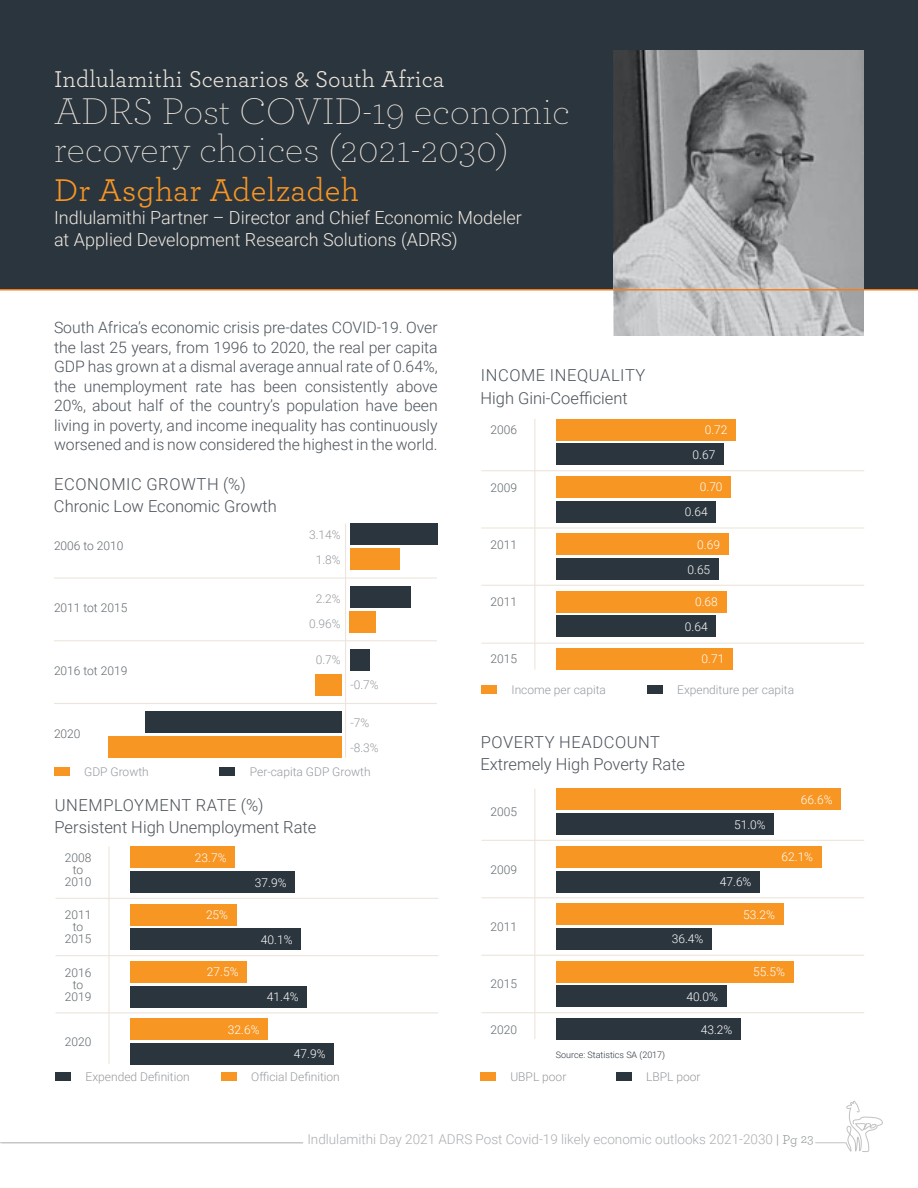
<style>
.page{position:relative;width:918px;height:1188px;background:#fff}
.page>*{position:absolute;margin:0;border:0;box-sizing:border-box;transform-origin:0 0}
.t1{font:200 39px/37.5px "Archer";letter-spacing:.01em;color:#ece5db}
.t2{font:33px "Archer";letter-spacing:.005em;color:#f89623}
.t3{font:24px "Archer";letter-spacing:.01em;color:#ece5db}
.t4{font:300 18px/22.5px "Roboto";color:#efe9e0}
.t5{font:300 16.5px/22.5px "Roboto";color:#4b535b}
.t6{font:300 16.5px/22.5px "Roboto";letter-spacing:.02em;color:#4b535b}
.t7{font:300 15.75px/19.5px "Roboto";color:#4b535b;text-align:justify}
.t8{font:300 13.5px "Roboto";color:#aaaeb2}
.t9{font:300 12px/24.9px "Roboto";color:#959a9f;text-align:center}
.t10{font:300 12px/24.9px "Roboto";color:#fff}
.t11{font:300 12px/12px "Roboto";color:#60686e;text-align:center}
.t12{font:300 9px "Roboto";color:#2b353e}
.s1{color:#959a9f}
.s2{font-family:"Archer";font-weight:400;color:#959a9f}
</style>
<div class="page">
<div style="left:0;top:0;width:918px;height:289px;background:#2b353e"></div>
<img style="left:614px;top:51px;width:250px;height:285px">
<hr style="left:0;top:289px;width:918px;height:2px;background:#f58020">
<div style="left:350px;top:523px;width:88px;height:22px;background:#2b353e"></div>
<div style="left:350px;top:548px;width:50px;height:22px;background:#f89623"></div>
<div style="left:350px;top:586px;width:61px;height:22px;background:#2b353e"></div>
<div style="left:350px;top:611px;width:26px;height:22px;background:#f89623"></div>
<div style="left:350px;top:649px;width:19px;height:21px;background:#2b353e"></div>
<div style="left:315px;top:674px;width:26px;height:21px;background:#f89623"></div>
<div style="left:108px;top:737px;width:233px;height:21px;background:#f89623"></div>
<div style="left:145px;top:712px;width:196px;height:21px;background:#2b353e"></div>
<hr style="left:54px;top:577px;width:383px;height:2px;background:#ece5db">
<hr style="left:54px;top:640px;width:383px;height:1px;background:#ece5db">
<hr style="left:54px;top:703px;width:383px;height:1px;background:#ece5db">
<div style="left:220px;top:767px;width:15px;height:9px;background:#2b353e"></div>
<div style="left:54px;top:767px;width:15px;height:9px;background:#f89623"></div>
<hr style="left:345px;top:523px;width:1px;height:235px;background:#ece5db">
<hr style="left:56px;top:1012px;width:382px;height:1px;background:#ece5db">
<hr style="left:56px;top:955px;width:382px;height:1px;background:#ece5db">
<hr style="left:56px;top:898px;width:382px;height:1px;background:#ece5db">
<hr style="left:108px;top:847px;width:2px;height:217px;background:#ece5db">
<div style="left:130px;top:847px;width:105px;height:21px;background:#f89623"></div>
<div style="left:130px;top:871px;width:165px;height:22px;background:#2b353e"></div>
<div style="left:130px;top:904px;width:107px;height:21px;background:#f89623"></div>
<div style="left:130px;top:929px;width:171px;height:21px;background:#2b353e"></div>
<div style="left:130px;top:961px;width:117px;height:22px;background:#f89623"></div>
<div style="left:130px;top:986px;width:177px;height:21px;background:#2b353e"></div>
<div style="left:130px;top:1018px;width:138px;height:22px;background:#f89623"></div>
<div style="left:130px;top:1043px;width:204px;height:22px;background:#2b353e"></div>
<div style="left:221px;top:1072px;width:15px;height:9px;background:#f89623"></div>
<div style="left:56px;top:1072px;width:15px;height:9px;background:#2b353e"></div>
<div style="left:616px;top:1072px;width:15px;height:9px;background:#2b353e"></div>
<div style="left:480px;top:1072px;width:15px;height:9px;background:#f89623"></div>
<hr style="left:481px;top:585px;width:383px;height:1px;background:#ece5db">
<hr style="left:481px;top:643px;width:383px;height:1px;background:#ece5db">
<hr style="left:481px;top:527px;width:383px;height:2px;background:#ece5db">
<hr style="left:481px;top:470px;width:383px;height:1px;background:#ece5db">
<hr style="left:534px;top:419px;width:1px;height:251px;background:#ece5db">
<div style="left:556px;top:419px;width:180px;height:21px;background:#f89623"></div>
<div style="left:556px;top:444px;width:168px;height:21px;background:#2b353e"></div>
<div style="left:556px;top:788px;width:285px;height:22px;background:#f89623"></div>
<div style="left:556px;top:813px;width:218px;height:22px;background:#2b353e"></div>
<div style="left:556px;top:846px;width:266px;height:21px;background:#f89623"></div>
<div style="left:556px;top:871px;width:204px;height:21px;background:#2b353e"></div>
<div style="left:556px;top:903px;width:227px;height:22px;background:#f89623"></div>
<div style="left:556px;top:928px;width:156px;height:22px;background:#2b353e"></div>
<div style="left:556px;top:961px;width:237px;height:21px;background:#f89623"></div>
<div style="left:556px;top:986px;width:171px;height:21px;background:#2b353e"></div>
<div style="left:556px;top:476px;width:175px;height:22px;background:#f89623"></div>
<div style="left:556px;top:501px;width:160px;height:22px;background:#2b353e"></div>
<div style="left:556px;top:533px;width:173px;height:22px;background:#f89623"></div>
<div style="left:556px;top:558px;width:163px;height:22px;background:#2b353e"></div>
<div style="left:556px;top:591px;width:170px;height:21px;background:#f89623"></div>
<div style="left:556px;top:616px;width:160px;height:21px;background:#2b353e"></div>
<div style="left:556px;top:648px;width:177px;height:22px;background:#f89623"></div>
<div style="left:647px;top:685px;width:15px;height:9px;background:#2b353e"></div>
<div style="left:481px;top:685px;width:16px;height:9px;background:#f89623"></div>
<hr style="left:481px;top:840px;width:383px;height:1px;background:#ece5db">
<hr style="left:481px;top:897px;width:383px;height:1px;background:#ece5db">
<hr style="left:481px;top:955px;width:383px;height:1px;background:#ece5db">
<hr style="left:481px;top:1012px;width:383px;height:1px;background:#ece5db">
<div style="left:556px;top:1018px;width:185px;height:22px;background:#2b353e"></div>
<hr style="left:534px;top:788px;width:1px;height:251px;background:#ece5db">
<hr style="left:0;top:1142px;width:303px;height:1px;background:#c0c2c5">
<hr style="left:816px;top:1142px;width:30px;height:1px;background:#c0c2c5">
<svg style="left:845px;top:1100px;width:37px;height:52px"></svg>
<h3 class="t3" style="left:54px;top:62px;width:392px">Indlulamithi Scenarios &amp; South Africa</h3>
<h1 class="t1" style="left:54px;top:91px;width:518px">ADRS Post COVID-19 economic recovery choices (2021-2030)</h1>
<h2 class="t2" style="left:54px;top:168px;width:307px">Dr Asghar Adelzadeh</h2>
<p class="t4" style="left:54px;top:206px;width:469px">Indlulamithi Partner – Director and Chief Economic Modeler at Applied Development Research Solutions (ADRS)</p>
<p class="t7" style="left:54px;top:317px;width:385px">South Africa’s economic crisis pre-dates COVID-19. Over the last 25 years, from 1996 to 2020, the real per capita GDP has grown at a dismal average annual rate of 0.64%, the unemployment rate has been consistently above 20%, about half of the country’s population have been living in poverty, and income inequality has continuously worsened and is now considered the highest in the world.</p>
<p class="t6" style="left:480px;top:364px;width:166px">INCOME INEQUALITY<br>High Gini-Coefficient</p>
<p class="t11" style="left:491px;top:424px;width:28px">2006</p>
<p class="t10" style="left:693px;top:417px;width:36px;text-indent:12px">0.72<br>0.67</p>
<p class="t5" style="left:54px;top:472px;width:224px">ECONOMIC GROWTH (%)<br>Chronic Low Economic Growth</p>
<p class="t11" style="left:54px;top:539px;width:71px">2006 to 2010</p>
<p class="t9" style="left:309px;top:522px;width:33px">3.14%<br>1.8%</p>
<p class="t9" style="left:309px;top:586px;width:33px">2.2%<br>0.96%</p>
<p class="t11" style="left:54px;top:602px;width:75px">2011 tot 2015</p>
<p class="t11" style="left:54px;top:664px;width:75px">2016 tot 2019</p>
<p class="t11" style="left:54px;top:727px;width:28px">2020</p>
<p class="t9" style="left:316px;top:647px;width:27px">0.7%</p>
<p class="t9" style="left:350px;top:672px;width:30px">-0.7%</p>
<p class="t9" style="left:350px;top:710px;width:30px;text-align:left">-7% -8.3%</p>
<p class="t9" style="left:84px;top:759px;width:66px">GDP Growth</p>
<p class="t9" style="left:250px;top:759px;width:122px">Per-capita GDP Growth</p>
<p class="t5" style="left:55px;top:793px;width:263px">UNEMPLOYMENT RATE (%)<br>Persistent High Unemployment Rate</p>
<p class="t10" style="left:195px;top:845px;width:33px">23.7%</p>
<p class="t10" style="left:255px;top:869px;width:33px">37.9%</p>
<p class="t11" style="left:65px;top:851px;width:28px">2008 to<br>2010</p>
<p class="t11" style="left:65px;top:909px;width:28px">2011 to<br>2015</p>
<p class="t10" style="left:206px;top:902px;width:24px">25%</p>
<p class="t10" style="left:261px;top:927px;width:33px">40.1%</p>
<p class="t11" style="left:65px;top:966px;width:28px">2016 to<br>2019</p>
<p class="t10" style="left:207px;top:959px;width:33px">27.5%</p>
<p class="t10" style="left:267px;top:984px;width:33px">41.4%</p>
<p class="t11" style="left:65px;top:1035px;width:28px">2020</p>
<p class="t10" style="left:228px;top:1016px;width:33px">32.6%</p>
<p class="t10" style="left:294px;top:1041px;width:33px">47.9%</p>
<p class="t11" style="left:491px;top:481px;width:28px">2009</p>
<p class="t10" style="left:685px;top:474px;width:39px;text-indent:15px">0.70<br>0.64</p>
<p class="t11" style="left:491px;top:538px;width:28px">2011</p>
<p class="t10" style="left:687px;top:532px;width:34px;text-indent:10px">0.69<br>0.65</p>
<p class="t11" style="left:491px;top:596px;width:28px">2011</p>
<p class="t10" style="left:685px;top:589px;width:35px;text-indent:10px">0.68<br>0.64</p>
<p class="t11" style="left:491px;top:653px;width:28px">2015</p>
<p class="t10" style="left:702px;top:646px;width:24px">0.71</p>
<p class="t9" style="left:512px;top:676px;width:96px">Income per capita</p>
<p class="t9" style="left:677px;top:676px;width:118px">Expenditure per capita</p>
<p class="t5" style="left:480px;top:730px;width:206px">POVERTY HEADCOUNT<br>Extremely High Poverty Rate</p>
<p class="t11" style="left:491px;top:805px;width:28px">2005</p>
<p class="t11" style="left:491px;top:863px;width:28px">2009</p>
<p class="t11" style="left:491px;top:920px;width:28px">2011</p>
<p class="t11" style="left:491px;top:978px;width:28px">2015</p>
<p class="t10" style="left:672px;top:926px;width:33px">36.4%</p>
<p class="t10" style="left:734px;top:811px;width:33px">51.0%</p>
<p class="t10" style="left:720px;top:869px;width:33px">47.6%</p>
<p class="t10" style="left:801px;top:787px;width:33px">66.6%</p>
<p class="t10" style="left:782px;top:844px;width:33px">62.1%</p>
<p class="t10" style="left:743px;top:901px;width:33px">53.2%</p>
<p class="t10" style="left:753px;top:959px;width:33px">55.5%</p>
<p class="t10" style="left:686px;top:984px;width:33px">40.0%</p>
<p class="t11" style="left:491px;top:1023px;width:28px">2020</p>
<p class="t10" style="left:701px;top:1016px;width:33px">43.2%</p>
<p class="t10" style="left:710px;top:1016px;width:24px">0.72</p>
<p class="t12" style="left:556px;top:1048px;width:111px">Source: Statistics SA (2017)</p>
<p class="t9" style="left:86px;top:1064px;width:106px">Expended Definition</p>
<p class="t9" style="left:251px;top:1064px;width:90px">Official Definition</p>
<p class="t9" style="left:510px;top:1064px;width:57px">UBPL poor</p>
<p class="t9" style="left:646px;top:1064px;width:56px">LBPL poor</p>
<p class="t8" style="left:307px;top:1129px;width:508px">Indlulamithi Day 2021 ADRS Post Covid-19 likely economic outlooks 2021-2030 <span class="s1">|</span> <span class="s2">Pg 23</span></p>
</div>
